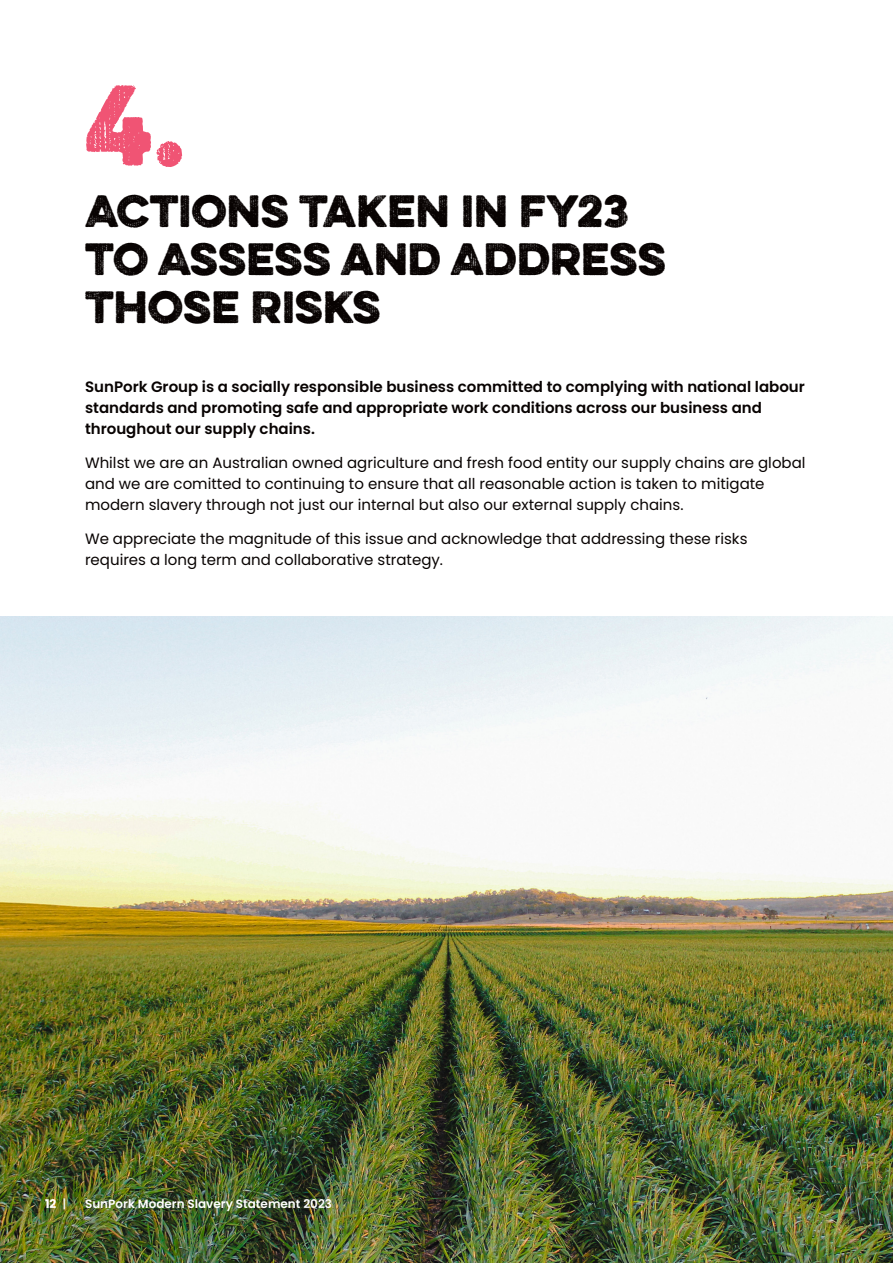
<style>
.page{position:relative;width:893px;height:1263px;background:#fff}
.page>*{position:absolute;margin:0;border:0;box-sizing:border-box;transform-origin:0 0}
.t1{font:700 102px "Eveleth";color:#f05474}
.t2{font:700 40.5px/48px "Eveleth";color:#080302}
.t3{font:15px/21px "Poppins";color:#080302}
.t4{font:600 15px/21px "Poppins";color:#080302}
.t5{font:600 12px "Poppins";color:#fff}
.t6{font:700 12px "Poppins";color:#fff}
.s1{font-weight:500}
</style>
<div class="page">
<img style="left:0;top:617px;width:893px;height:646px">
<p class="t1" style="left:85px;top:47px;width:102px">4.</p>
<p class="t2" style="left:85px;top:186px;width:582px">ACTIONS TAKEN IN FY23<br>TO ASSESS AND ADDRESS<br>THOSE RISKS</p>
<p class="t4" style="left:85px;top:377px;width:721px">SunPork Group is a socially responsible business committed to complying with national labour standards and promoting safe and appropriate work conditions across our business and throughout our supply chains.</p>
<p class="t3" style="left:85px;top:452px;width:722px">Whilst we are an Australian owned agriculture and fresh food entity our supply chains are global and we are comitted to continuing to ensure that all reasonable action is taken to mitigate modern slavery through not just our internal but also our external supply chains.</p>
<p class="t3" style="left:85px;top:528px;width:664px">We appreciate the magnitude of this issue and acknowledge that addressing these risks requires a long term and collaborative strategy.</p>
<p class="t6" style="left:45px;top:1196px;width:23px">12 <span class="s1">|</span></p>
<p class="t5" style="left:85px;top:1196px;width:249px">SunPork Modern Slavery Statement 2023</p>
</div>
